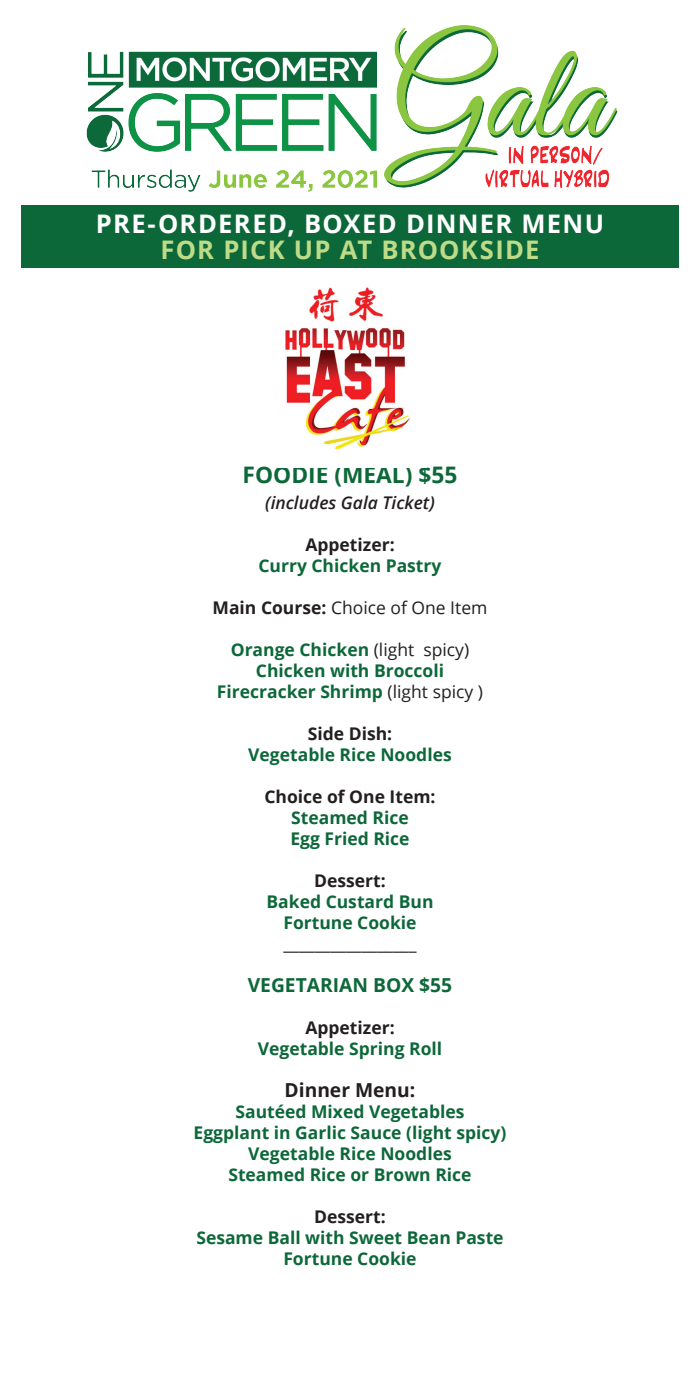
<style>
.page{position:relative;width:700px;height:1400px;background:#fff}
.page>*{position:absolute;margin:0;border:0;box-sizing:border-box;transform-origin:0 0}
.t1{font:700 25.55px "Open Sans";color:#fff}
.t2{font:700 25.55px "Open Sans";letter-spacing:.045em;color:#bedb88}
.t3{font:700 22.75px "Open Sans";color:#0d6839}
.t4{font:700 19.25px "Open Sans";color:#0d6839}
.t5{font:700 19.25px "Open Sans";color:#231f20}
.t6{font:700 17.5px/21px "Open Sans";color:#0d6839;text-align:center}
.t7{font:700 17.5px "Open Sans";color:#231f20}
.t8{font:17.5px "Open Sans";color:#231f20}
.t9{font:italic 600 17.5px "Open Sans";color:#231f20}
.s1{font-weight:700}
.s2{font-weight:400;color:#231f20}
</style>
<div class="page">
<div style="left:21px;top:205px;width:658px;height:63px;background:#0d6839"></div>
<img style="left:86px;top:25px;width:532px;height:167px">
<img style="left:285px;top:287px;width:125px;height:163px">
<h1 class="t1" style="left:96px;top:206px;width:82px">PRE-ORDERED</h1>
<h1 class="t1" style="left:288px;top:206px;width:137px">, BOXED DINNER</h1>
<h1 class="t1" style="left:522px;top:206px;width:21px">MENU</h1>
<h1 class="t2" style="left:161px;top:232px;width:380px">for pick up at brookside</h1>
<h2 class="t3" style="left:243px;top:459px;width:15px">FOODIE</h2>
<h2 class="t3" style="left:334px;top:459px;width:125px">(M eal) $55</h2>
<p class="t9" style="left:265px;top:491px;width:171px">(includes Gala Ticket)</p>
<p class="t7" style="left:305px;top:532px;width:91px">Appetizer:</p>
<p class="t6" style="left:258px;top:555px;width:185px">Curry Chicken Pastry</p>
<p class="t8" style="left:213px;top:596px;width:276px"><span class="s1">Main Course:</span> Choice of One Item</p>
<p class="t6" style="left:217px;top:639px;width:268px">Orange Chicken <span class="s2">(light spicy)<br></span>Chicken with Broccoli<br>Firecracker Shrimp <span class="s2">(light spicy )</span></p>
<p class="t7" style="left:308px;top:721px;width:86px">Side Dish:</p>
<p class="t6" style="left:248px;top:744px;width:205px">Vegetable Rice Noodles</p>
<p class="t7" style="left:264px;top:784px;width:173px">Choice of One Item:</p>
<p class="t6" style="left:290px;top:807px;width:121px;text-align:left">Steamed Rice<br>Egg Fried Rice</p>
<p class="t7" style="left:314px;top:868px;width:73px">Dessert:</p>
<p class="t6" style="left:267px;top:891px;width:168px">Baked Custard Bun<br>Fortune Cookie</p>
<p class="t8" style="left:283px;top:932px;width:135px">_________________</p>
<p class="t4" style="left:248px;top:972px;width:206px">Vegetarian Box $55</p>
<p class="t7" style="left:305px;top:1015px;width:91px">Appetizer:</p>
<p class="t6" style="left:258px;top:1038px;width:186px">Vegetable Spring Roll</p>
<p class="t5" style="left:285px;top:1077px;width:132px">Dinner Menu:</p>
<p class="t6" style="left:194px;top:1101px;width:314px">Sautéed Mixed Vegetables<br>Eggplant in Garlic Sauce (light spicy)<br>Vegetable Rice Noodles<br>Steamed Rice or Brown Rice</p>
<p class="t7" style="left:314px;top:1204px;width:73px">Dessert:</p>
<p class="t6" style="left:196px;top:1227px;width:309px">Sesame Ball with Sweet Bean Paste<br>Fortune Cookie</p>
</div>
